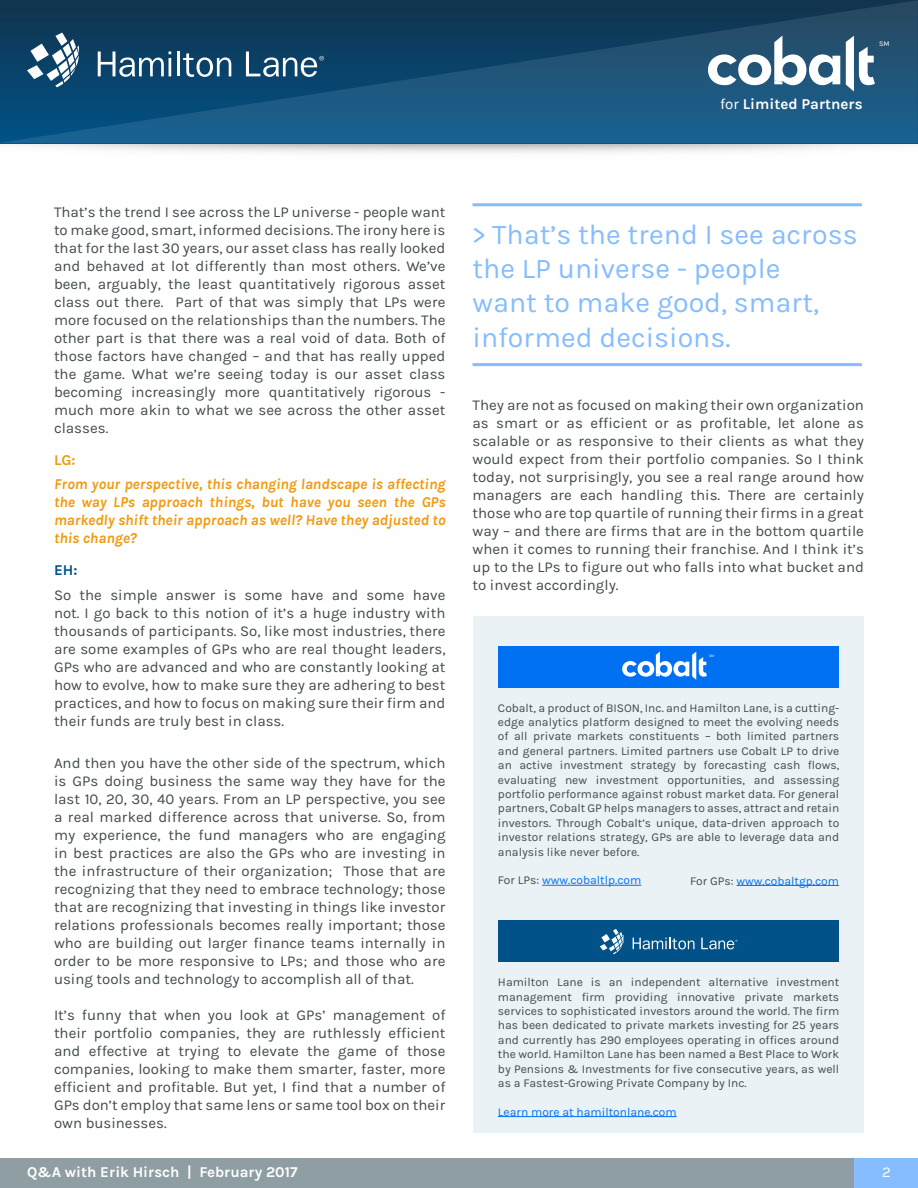
<style>
.page{position:relative;width:918px;height:1188px;background:#fff}
.page>*{position:absolute;margin:0;border:0;box-sizing:border-box;transform-origin:0 0}
.t1{font:28.5px/34.2px "Karla";color:#85bdff}
.t2{font:15px/18px "Karla";color:#424a4d;text-align:justify}
.t3{font:italic 700 15px/18px "Karla";color:#f29912;text-align:justify}
.t4{font:700 15px "Karla";color:#fff}
.t5{font:700 15px "Karla";color:#f29912}
.t6{font:700 15px "Karla";color:#005288}
.t7{font:15px "Karla";color:#fff}
.t8{font:12px/14.4px "Karla";color:#424a4d;text-align:justify}
.t9{font:12px "Karla";color:#0070f2}
.t10{font:7.2px "Karla";color:#fff}
.t11{font:3.6px "Karla";color:#fff}
.s1{font-weight:400}
.s2{color:#424a4d}
</style>
<div class="page">
<div style="left:0;top:1158px;width:918px;height:30px;background:#8f9ea3"></div>
<div style="left:854px;top:1158px;width:64px;height:30px;background:#85bdff"></div>
<hr style="left:472px;top:203px;width:390px;height:3px;background:#85bdff">
<hr style="left:472px;top:363px;width:390px;height:3px;background:#85bdff">
<div style="left:473px;top:616px;width:391px;height:517px;background:#ebf2f5"></div>
<hr style="left:542px;top:885px;width:99px;height:1px;background:#0070f2">
<div style="left:498px;top:646px;width:341px;height:41px;background:#0070f2"></div>
<svg style="left:622px;top:651px;width:85px;height:29px"></svg>
<hr style="left:498px;top:1116px;width:179px;height:1px;background:#0070f2">
<div style="left:498px;top:921px;width:341px;height:41px;background:#005288"></div>
<svg style="left:633px;top:938px;width:62px;height:11px"></svg>
<svg style="left:600px;top:929px;width:24px;height:25px"></svg>
<svg style="left:701px;top:938px;width:36px;height:11px"></svg>
<img style="left:0;top:143px;width:918px;height:10px">
<svg style="left:0;top:0;width:918px;height:143px;background:#154c71"></svg>
<svg style="left:27px;top:32px;width:204px;height:57px;background:#325f7e"></svg>
<svg style="left:246px;top:52px;width:78px;height:25px"></svg>
<svg style="left:846px;top:36px;width:29px;height:55px"></svg>
<svg style="left:708px;top:36px;width:132px;height:49px"></svg>
<hr style="left:737px;top:885px;width:102px;height:1px;background:#0070f2">
<p class="t10" style="left:879px;top:39px;width:12px">SM</p>
<p class="t4" style="left:720px;top:96px;width:144px"><span class="s1">for</span> Limited Partners</p>
<p class="t2" style="left:54px;top:203px;width:393px">That’s the trend I see across the LP universe - people want to make good, smart, informed decisions. The irony here is that for the last 30 years, our asset class has really looked and behaved at lot differently than most others. We’ve been, arguably, the least quantitatively rigorous asset class out there. Part of that was simply that LPs were more focused on the relationships than the numbers. The other part is that there was a real void of data. Both of those factors have changed – and that has really upped the game. What we’re seeing today is our asset class becoming increasingly more quantitatively rigorous - much more akin to what we see across the other asset classes.</p>
<p class="t5" style="left:54px;top:451px;width:23px">LG:</p>
<p class="t3" style="left:54px;top:475px;width:393px">From your perspective, this changing landscape is affecting the way LPs approach things, but have you seen the GPs markedly shift their approach as well? Have they adjusted to this change?</p>
<p class="t6" style="left:54px;top:561px;width:25px">EH:</p>
<p class="t2" style="left:54px;top:586px;width:393px">So the simple answer is some have and some have not. I go back to this notion of it’s a huge industry with thousands of participants. So, like most industries, there are some examples of GPs who are real thought leaders, GPs who are advanced and who are constantly looking at how to evolve, how to make sure they are adhering to best practices, and how to focus on making sure their firm and their funds are truly best in class.</p>
<p class="t2" style="left:54px;top:755px;width:393px">And then you have the other side of the spectrum, which is GPs doing business the same way they have for the last 10, 20, 30, 40 years. From an LP perspective, you see a real marked difference across that universe. So, from my experience, the fund managers who are engaging in best practices are also the GPs who are investing in the infrastructure of their organization; Those that are recognizing that they need to embrace technology; those that are recognizing that investing in things like investor relations professionals becomes really important; those who are building out larger finance teams internally in order to be more responsive to LPs; and those who are using tools and technology to accomplish all of that.</p>
<p class="t2" style="left:54px;top:1007px;width:393px">It’s funny that when you look at GPs’ management of their portfolio companies, they are ruthlessly efficient and effective at trying to elevate the game of those companies, looking to make them smarter, faster, more efficient and profitable. But yet, I find that a number of GPs don’t employ that same lens or same tool box on their own businesses.</p>
<p class="t1" style="left:472px;top:218px;width:387px">&gt; That’s the trend I see across the LP universe - people<br>want to make good, smart, informed decisions.</p>
<p class="t2" style="left:472px;top:396px;width:393px">They are not as focused on making their own organization as smart or as efficient or as profitable, let alone as scalable or as responsive to their clients as what they would expect from their portfolio companies. So I think today, not surprisingly, you see a real range around how managers are each handling this. There are certainly those who are top quartile of running their firms in a great way – and there are firms that are in the bottom quartile when it comes to running their franchise. And I think it’s up to the LPs to figure out who falls into what bucket and to invest accordingly.</p>
<p class="t11" style="left:709px;top:654px;width:7px">SM</p>
<p class="t8" style="left:498px;top:701px;width:343px">Cobalt, a product of BISON, Inc. and Hamilton Lane, is a cutting&shy;edge analytics platform designed to meet the evolving needs of all private markets constituents – both limited partners and general partners. Limited partners use Cobalt LP to drive an active investment strategy by forecasting cash flows, evaluating new investment opportunities, and assessing portfolio performance against robust market data. For general partners, Cobalt GP helps managers to asses, attract and retain investors. Through Cobalt’s unique, data-driven approach to investor relations strategy, GPs are able to leverage data and analysis like never before.</p>
<p class="t9" style="left:498px;top:874px;width:145px"><span class="s2">For LPs:</span> www.cobaltlp.com</p>
<p class="t9" style="left:690px;top:874px;width:150px"><span class="s2">For GPs:</span> www.cobaltgp.com</p>
<p class="t8" style="left:498px;top:975px;width:343px">Hamilton Lane is an independent alternative investment management firm providing innovative private markets services to sophisticated investors around the world. The firm has been dedicated to private markets investing for 25 years and currently has 290 employees operating in offices around the world. Hamilton Lane has been named a Best Place to Work by Pensions &amp; Investments for five consecutive years, as well as a Fastest-Growing Private Company by Inc.</p>
<p class="t9" style="left:498px;top:1105px;width:180px">Learn more at hamiltonlane.com</p>
<p class="t4" style="left:27px;top:1163px;width:272px">Q&amp;A with Erik Hirsch | February 2017</p>
<p class="t7" style="left:882px;top:1164px;width:10px">2</p>
</div>
